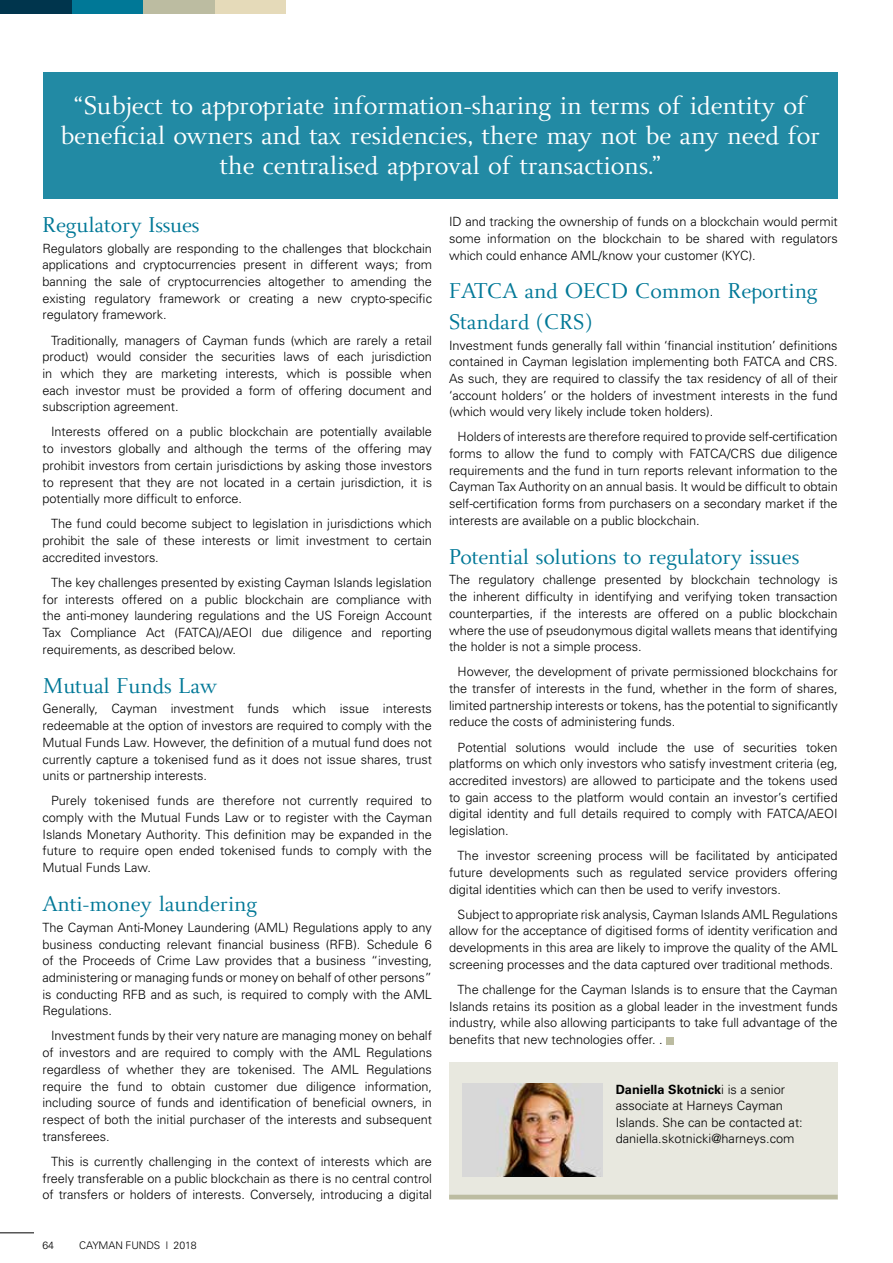
<style>
.page{position:relative;width:893px;height:1263px;background:#fff}
.page>*{position:absolute;margin:0;border:0;box-sizing:border-box;transform-origin:0 0}
.t1{font:27px/30px "Beln";letter-spacing:-.01em;color:#fff;text-align:center}
.t2{font:22.5px/30.2px "Beln";letter-spacing:-.01em;color:#007897}
.t3{font:300 12.75px/16.6px "Univers";letter-spacing:-.005em;color:#000;text-align:justify}
.t4{font:300 10.5px "Univers";letter-spacing:-.01em;color:#000}
.s1{font-weight:700}
</style>
<div class="page">
<hr style="left:0;top:1232px;width:34px;height:1px;background:#000">
<div style="left:214px;top:0;width:72px;height:13px;background:#e5dab9"></div>
<div style="left:143px;top:0;width:71px;height:13px;background:#bcbca1"></div>
<div style="left:71px;top:0;width:72px;height:13px;background:#007897"></div>
<div style="left:0;top:0;width:72px;height:13px;background:#00354d"></div>
<div style="left:449px;top:1062px;width:389px;height:137px;background:#e8e8df"></div>
<div style="left:43px;top:72px;width:795px;height:126px;background:#228aa4"></div>
<div style="left:666px;top:1037px;width:7px;height:7px;background:#bcbca1"></div>
<hr style="left:449px;top:1195px;width:389px;height:4px;background:#bcbca1">
<img style="left:463px;top:1083px;width:140px;height:93px">
<h1 class="t1" style="left:60px;top:92px;width:762px">“Subject to appropriate information-sharing in terms of identity of beneficial owners and tax residencies, there may not be any need for the centralised approval of transactions.”</h1>
<p class="t3" style="left:449px;top:213px;width:390px">ID and tracking the ownership of funds on a blockchain would permit some information on the blockchain to be shared with regulators which could enhance AML/know your customer (KYC).</p>
<h2 class="t2" style="left:449px;top:277px;width:370px">FATCA and OECD Common Reporting<br>Standard (CRS)</h2>
<p class="t3" style="left:449px;top:336px;width:390px">Investment funds generally fall within ‘financial institution’ definitions contained in Cayman legislation implementing both FATCA and CRS.<br>As such, they are required to classify the tax residency of all of their ‘account holders’ or the holders of investment interests in the fund (which would very likely include token holders).</p>
<p class="t3" style="left:449px;top:428px;width:390px;text-indent:9px">Holders of interests are therefore required to provide self-certification forms to allow the fund to comply with FATCA/CRS due diligence requirements and the fund in turn reports relevant information to the Cayman Tax Authority on an annual basis. It would be difficult to obtain self-certification forms from purchasers on a secondary market if the interests are available on a public blockchain.</p>
<h2 class="t2" style="left:449px;top:542px;width:352px">Potential solutions to regulatory issues</h2>
<p class="t3" style="left:449px;top:571px;width:390px">The regulatory challenge presented by blockchain technology is the inherent difficulty in identifying and verifying token transaction counterparties, if the interests are offered on a public blockchain where the use of pseudonymous digital wallets means that identifying the holder is not a simple process.</p>
<p class="t3" style="left:449px;top:663px;width:390px;text-indent:9px">However, the development of private permissioned blockchains for the transfer of interests in the fund, whether in the form of shares, limited partnership interests or tokens, has the potential to significantly reduce the costs of administering funds.</p>
<p class="t3" style="left:449px;top:738px;width:390px;text-indent:9px">Potential solutions would include the use of securities token platforms on which only investors who satisfy investment criteria (eg, accredited investors) are allowed to participate and the tokens used to gain access to the platform would contain an investor’s certified digital identity and full details required to comply with FATCA/AEOI legislation.</p>
<p class="t3" style="left:449px;top:847px;width:390px;text-indent:9px">The investor screening process will be facilitated by anticipated future developments such as regulated service providers offering digital identities which can then be used to verify investors.</p>
<p class="t3" style="left:449px;top:905px;width:390px;text-indent:9px">Subject to appropriate risk analysis, Cayman Islands AML Regulations allow for the acceptance of digitised forms of identity verification and developments in this area are likely to improve the quality of the AML screening processes and the data captured over traditional methods.</p>
<p class="t3" style="left:449px;top:981px;width:390px;text-indent:9px">The challenge for the Cayman Islands is to ensure that the Cayman Islands retains its position as a global leader in the investment funds industry, while also allowing participants to take full advantage of the benefits that new technologies offer. .</p>
<h2 class="t2" style="left:43px;top:210px;width:159px">Regulatory Issues</h2>
<p class="t3" style="left:43px;top:239px;width:391px">Regulators globally are responding to the challenges that blockchain applications and cryptocurrencies present in different ways; from banning the sale of cryptocurrencies altogether to amending the existing regulatory framework or creating a new crypto-specific regulatory framework.</p>
<p class="t3" style="left:43px;top:331px;width:391px;text-indent:9px">Traditionally, managers of Cayman funds (which are rarely a retail product) would consider the securities laws of each jurisdiction in which they are marketing interests, which is possible when each investor must be provided a form of offering document and subscription agreement.</p>
<p class="t3" style="left:43px;top:423px;width:391px;text-indent:9px">Interests offered on a public blockchain are potentially available to investors globally and although the terms of the offering may prohibit investors from certain jurisdictions by asking those investors to represent that they are not located in a certain jurisdiction, it is potentially more difficult to enforce.</p>
<p class="t3" style="left:43px;top:515px;width:391px;text-indent:9px">The fund could become subject to legislation in jurisdictions which prohibit the sale of these interests or limit investment to certain accredited investors.</p>
<p class="t3" style="left:43px;top:574px;width:391px;text-indent:9px">The key challenges presented by existing Cayman Islands legislation for interests offered on a public blockchain are compliance with the anti-money laundering regulations and the US Foreign Account Tax Compliance Act (FATCA)/AEOI due diligence and reporting requirements, as described below.</p>
<h2 class="t2" style="left:43px;top:671px;width:176px">Mutual Funds Law</h2>
<p class="t3" style="left:43px;top:700px;width:391px">Generally, Cayman investment funds which issue interests redeemable at the option of investors are required to comply with the Mutual Funds Law. However, the definition of a mutual fund does not currently capture a tokenised fund as it does not issue shares, trust units or partnership interests.</p>
<p class="t3" style="left:43px;top:792px;width:391px;text-indent:9px">Purely tokenised funds are therefore not currently required to comply with the Mutual Funds Law or to register with the Cayman Islands Monetary Authority. This definition may be expanded in the future to require open ended tokenised funds to comply with the Mutual Funds Law.</p>
<h2 class="t2" style="left:43px;top:889px;width:216px">Anti-money laundering</h2>
<p class="t3" style="left:43px;top:919px;width:391px">The Cayman Anti-Money Laundering (AML) Regulations apply to any business conducting relevant financial business (RFB). Schedule 6 of the Proceeds of Crime Law provides that a business “investing, administering or managing funds or money on behalf of other persons” is conducting RFB and as such, is required to comply with the AML Regulations.</p>
<p class="t3" style="left:43px;top:1027px;width:391px;text-indent:9px">Investment funds by their very nature are managing money on behalf of investors and are required to comply with the AML Regulations regardless of whether they are tokenised. The AML Regulations require the fund to obtain customer due diligence information, including source of funds and identification of beneficial owners, in respect of both the initial purchaser of the interests and subsequent transferees.</p>
<p class="t3" style="left:43px;top:1152px;width:391px;text-indent:9px">This is currently challenging in the context of interests which are freely transferable on a public blockchain as there is no central control of transfers or holders of interests. Conversely, introducing a digital</p>
<p class="t3" style="left:616px;top:1081px;width:189px;text-align:left"><span class="s1">Daniella Skotnick</span>i is a senior associate at Harneys Cayman<br>Islands. She can be contacted at: daniella.skotnicki@harneys.com</p>
<p class="t4" style="left:43px;top:1239px;width:13px">64</p>
<p class="t4" style="left:79px;top:1239px;width:119px">CAYMAN FUNDS | 2018</p>
</div>
